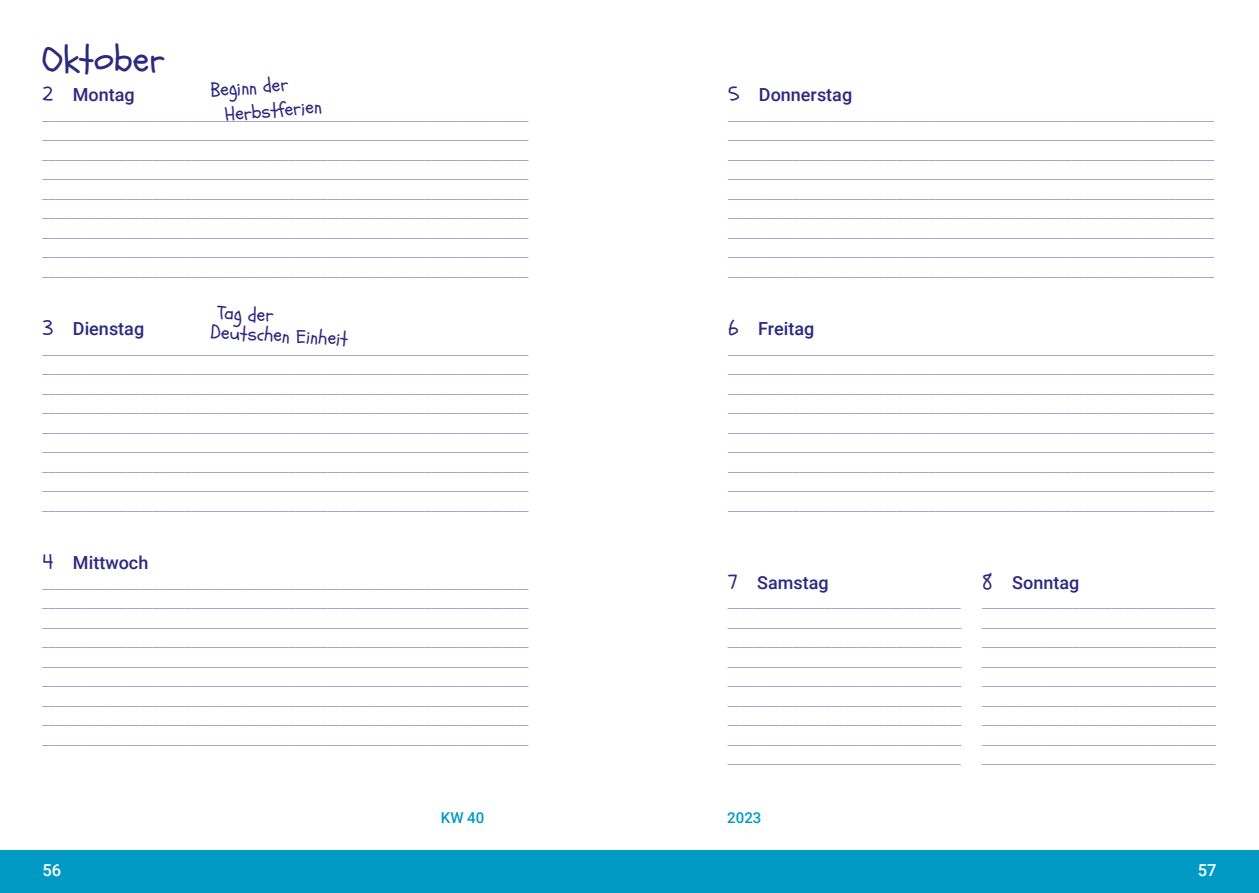
<style>
.page{position:relative;width:1259px;height:893px;background:#fff}
.page>*{position:absolute;margin:0;border:0;box-sizing:border-box;transform-origin:0 0}
.t1{font:37.5px "Schoolbell";color:#2d297f}
.t2{font:19.5px/25.5px "Schoolbell";color:#2d297f}
.t3{font:500 18px "Roboto";color:#2d297f}
.t4{font:500 16.5px "Roboto";color:#fff}
.t5{font:300 15px/19.5px "Roboto";color:#8e85bb;text-align:justify}
.t6{font:500 15px "Roboto";color:#009ac4}
.s1{font-family:"Schoolbell";font-weight:400;font-size:21px}
</style>
<div class="page">
<div style="left:0;top:850px;width:1259px;height:43px;background:#009ac4"></div>
<h1 class="t1" style="left:43px;top:34px;width:124px">Oktober</h1>
<h2 class="t2" style="left:222px;top:77px;width:99px;text-indent:-12px;rotate:-5deg">Beginn der<br>Herbstferien</h2>
<p class="t3" style="left:43px;top:82px;width:94px"><span class="s1">2</span> Montag</p>
<p class="t5" style="left:43px;top:105px;width:487px">___________________________________________________________________________ ___________________________________________________________________________ ___________________________________________________________________________ ___________________________________________________________________________ ___________________________________________________________________________ ___________________________________________________________________________ ___________________________________________________________________________ ___________________________________________________________________________ ___________________________________________________________________________</p>
<h2 class="t2" style="left:212px;top:303px;width:139px;line-height:19.5px;text-indent:6px;rotate:3deg">Tag der<br>Deutschen Einheit</h2>
<p class="t3" style="left:43px;top:316px;width:103px"><span class="s1">3</span> Dienstag</p>
<p class="t5" style="left:43px;top:339px;width:487px">___________________________________________________________________________ ___________________________________________________________________________ ___________________________________________________________________________ ___________________________________________________________________________ ___________________________________________________________________________ ___________________________________________________________________________ ___________________________________________________________________________ ___________________________________________________________________________ ___________________________________________________________________________</p>
<p class="t3" style="left:43px;top:550px;width:107px"><span class="s1">4</span> Mittwoch</p>
<p class="t5" style="left:43px;top:573px;width:487px">___________________________________________________________________________ ___________________________________________________________________________ ___________________________________________________________________________ ___________________________________________________________________________ ___________________________________________________________________________ ___________________________________________________________________________ ___________________________________________________________________________ ___________________________________________________________________________ ___________________________________________________________________________</p>
<p class="t6" style="left:441px;top:807px;width:45px">KW 40</p>
<p class="t3" style="left:728px;top:82px;width:126px"><span class="s1">5</span> Donnerstag</p>
<p class="t5" style="left:728px;top:105px;width:487px">___________________________________________________________________________ ___________________________________________________________________________ ___________________________________________________________________________ ___________________________________________________________________________ ___________________________________________________________________________ ___________________________________________________________________________ ___________________________________________________________________________ ___________________________________________________________________________ ___________________________________________________________________________</p>
<p class="t3" style="left:728px;top:316px;width:88px"><span class="s1">6</span> Freitag</p>
<p class="t5" style="left:728px;top:339px;width:487px">___________________________________________________________________________ ___________________________________________________________________________ ___________________________________________________________________________ ___________________________________________________________________________ ___________________________________________________________________________ ___________________________________________________________________________ ___________________________________________________________________________ ___________________________________________________________________________ ___________________________________________________________________________</p>
<p class="t3" style="left:728px;top:570px;width:103px"><span class="s1">7</span> Samstag</p>
<p class="t5" style="left:728px;top:592px;width:235px">____________________________________ ____________________________________ ____________________________________ ____________________________________ ____________________________________ ____________________________________ ____________________________________ ____________________________________ ____________________________________</p>
<p class="t6" style="left:727px;top:807px;width:36px">2023</p>
<p class="t3" style="left:982px;top:570px;width:99px"><span class="s1">8</span> Sonntag</p>
<p class="t5" style="left:982px;top:592px;width:235px">____________________________________ ____________________________________ ____________________________________ ____________________________________ ____________________________________ ____________________________________ ____________________________________ ____________________________________ ____________________________________</p>
<p class="t4" style="left:43px;top:859px;width:20px">56</p>
<p class="t4" style="left:1197px;top:859px;width:20px">57</p>
</div>
